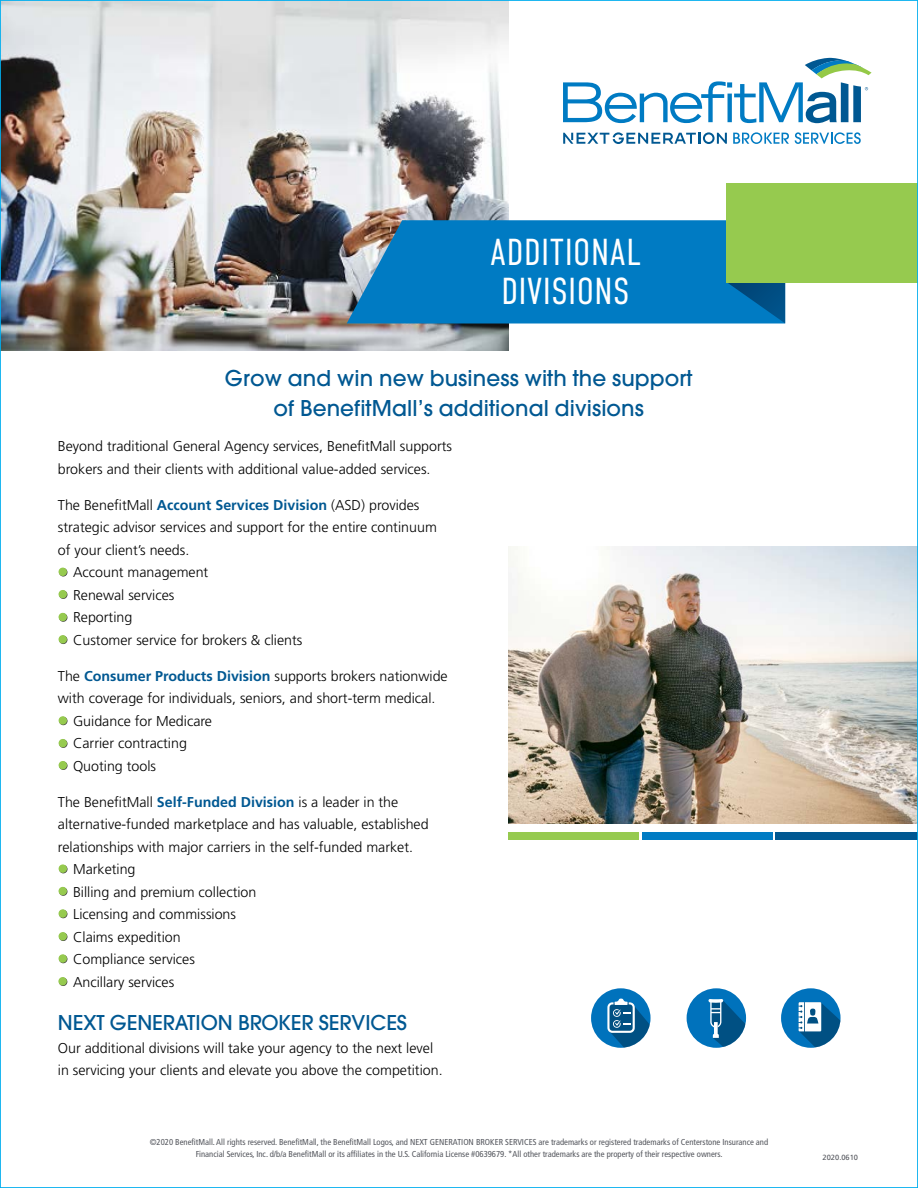
<style>
.page{position:relative;width:918px;height:1188px;background:#fff}
.page>*{position:absolute;margin:0;border:0;box-sizing:border-box;transform-origin:0 0}
.t1{font:300 37.5px/39px "DIN Condensed";letter-spacing:.01em;color:#fff;text-align:center}
.t2{font:24px/30px "Avant Garde Mdm";letter-spacing:.005em;color:#005892;text-align:center}
.t3{font:22.5px "Avant Garde Mdm";color:#005892}
.t4{font:300 14.25px/22.5px "Frutiger LT Std";color:#000}
.t5{font:condensed 8.7px/12px "Frutiger";color:#53555c;text-align:center}
.t6{font:7.5px "Frutiger LT Std";color:#53555c}
.s1{font-weight:700;color:#005892}
</style>
<div class="page">
<img style="left:2px;top:2px;width:507px;height:349px">
<svg style="left:347px;top:220px;width:438px;height:104px;background:#0e7ebf"></svg>
<svg style="left:727px;top:282px;width:58px;height:41px;background:#0366a0"></svg>
<div style="left:727px;top:183px;width:191px;height:99px;background:#96ca4f"></div>
<div style="left:591px;top:988px;width:60px;height:60px;background:#0072bc;border-radius:30px"></div>
<svg style="left:607px;top:999px;width:44px;height:49px"></svg>
<div style="left:687px;top:988px;width:59px;height:60px;background:#0072bc;border-radius:30px"></div>
<svg style="left:708px;top:999px;width:38px;height:49px"></svg>
<div style="left:781px;top:988px;width:60px;height:60px;background:#0072bc;border-radius:30px"></div>
<svg style="left:799px;top:1002px;width:42px;height:46px"></svg>
<img style="left:509px;top:546px;width:407px;height:278px">
<div style="left:776px;top:832px;width:142px;height:8px;background:#005892"></div>
<div style="left:642px;top:832px;width:131px;height:8px;background:#007bc3"></div>
<div style="left:509px;top:832px;width:130px;height:8px;background:#96ca4f"></div>
<div style="left:59px;top:568px;width:8px;height:8px;background:#96ca4f;border-radius:50%"></div>
<div style="left:59px;top:590px;width:8px;height:8px;background:#96ca4f;border-radius:50%"></div>
<div style="left:59px;top:613px;width:8px;height:8px;background:#96ca4f;border-radius:50%"></div>
<div style="left:59px;top:635px;width:8px;height:9px;background:#96ca4f;border-radius:50%"></div>
<div style="left:59px;top:717px;width:9px;height:8px;background:#7b7b7a;border-radius:50%"></div>
<div style="left:59px;top:716px;width:8px;height:9px;background:#96ca4f;border-radius:50%"></div>
<svg style="left:59px;top:739px;width:9px;height:9px"></svg>
<div style="left:59px;top:739px;width:8px;height:8px;background:#96ca4f;border-radius:50%"></div>
<div style="left:59px;top:865px;width:9px;height:8px;background:#676962;border-radius:50%"></div>
<div style="left:59px;top:864px;width:8px;height:9px;background:#96ca4f;border-radius:50%"></div>
<div style="left:59px;top:887px;width:8px;height:8px;background:#96ca4f;border-radius:50%"></div>
<div style="left:59px;top:909px;width:8px;height:9px;background:#96ca4f;border-radius:50%"></div>
<div style="left:59px;top:932px;width:8px;height:9px;background:#96ca4f;border-radius:50%"></div>
<div style="left:59px;top:954px;width:8px;height:9px;background:#96ca4f;border-radius:50%"></div>
<div style="left:58px;top:977px;width:9px;height:9px;background:#96ca4f;border-radius:50%"></div>
<svg style="left:563px;top:58px;width:309px;height:65px"></svg>
<svg style="left:563px;top:132px;width:164px;height:12px"></svg>
<svg style="left:733px;top:132px;width:56px;height:12px"></svg>
<svg style="left:795px;top:132px;width:66px;height:12px"></svg>
<svg style="left:59px;top:762px;width:9px;height:8px"></svg>
<div style="left:59px;top:761px;width:8px;height:8px;background:#96ca4f;border-radius:50%"></div>
<h1 class="t1" style="left:490px;top:232px;width:153px">ADDITIONAL<br>DIVISIONS</h1>
<h2 class="t2" style="left:225px;top:365px;width:469px">Grow and win new business with the support of BenefitMall’s additional divisions</h2>
<p class="t4" style="left:58px;top:435px;width:396px">Beyond traditional General Agency services, BenefitMall supports brokers and their clients with additional value-added services.</p>
<p class="t4" style="left:58px;top:494px;width:363px">The BenefitMall <span class="s1">Account Services Division</span> (ASD) provides</p>
<p class="t4" style="left:58px;top:516px;width:380px">strategic advisor services and support for the entire continuum</p>
<p class="t4" style="left:58px;top:539px;width:133px">of your client’s needs.</p>
<p class="t4" style="left:73px;top:561px;width:137px">Account management</p>
<p class="t4" style="left:73px;top:584px;width:103px">Renewal services</p>
<p class="t4" style="left:73px;top:606px;width:61px">Reporting</p>
<p class="t4" style="left:73px;top:629px;width:231px">Customer service for brokers &amp; clients</p>
<p class="t4" style="left:58px;top:665px;width:391px">The <span class="s1">Consumer Products Division</span> supports brokers nationwide</p>
<p class="t4" style="left:58px;top:687px;width:379px">with coverage for individuals, seniors, and short-term medical.</p>
<p class="t4" style="left:73px;top:710px;width:141px">Guidance for Medicare</p>
<p class="t4" style="left:73px;top:732px;width:115px">Carrier contracting</p>
<p class="t4" style="left:73px;top:755px;width:85px">Quoting tools</p>
<p class="t4" style="left:58px;top:791px;width:342px">The BenefitMall <span class="s1">Self-Funded Division</span> is a leader in the</p>
<p class="t4" style="left:58px;top:813px;width:372px">alternative-funded marketplace and has valuable, established</p>
<p class="t4" style="left:58px;top:836px;width:357px">relationships with major carriers in the self-funded market.</p>
<p class="t4" style="left:73px;top:858px;width:64px">Marketing</p>
<p class="t4" style="left:73px;top:881px;width:185px">Billing and premium collection</p>
<p class="t4" style="left:73px;top:903px;width:165px">Licensing and commissions</p>
<p class="t4" style="left:73px;top:926px;width:109px">Claims expedition</p>
<p class="t4" style="left:73px;top:948px;width:123px">Compliance services</p>
<p class="t4" style="left:73px;top:971px;width:103px">Ancillary services</p>
<h3 class="t3" style="left:58px;top:1008px;width:351px">NEXT GENERATION BROKER SERVICES</h3>
<p class="t4" style="left:58px;top:1037px;width:386px">Our additional divisions will take your agency to the next level in servicing your clients and elevate you above the competition.</p>
<p class="t5" style="left:150px;top:1136px;width:620px">©2020 BenefitMall. All rights reserved. BenefitMall, the BenefitMall Logos, and NEXT GENERATION BROKER SERVICES are trademarks or registered trademarks of Centerstone Insurance and<br>Financial Services, Inc. d/b/a BenefitMall or its affiliates in the U.S. California License #0639679. *All other trademarks are the property of their respective owners.</p>
<p class="t6" style="left:823px;top:1153px;width:37px">2020.0610</p>
</div>
